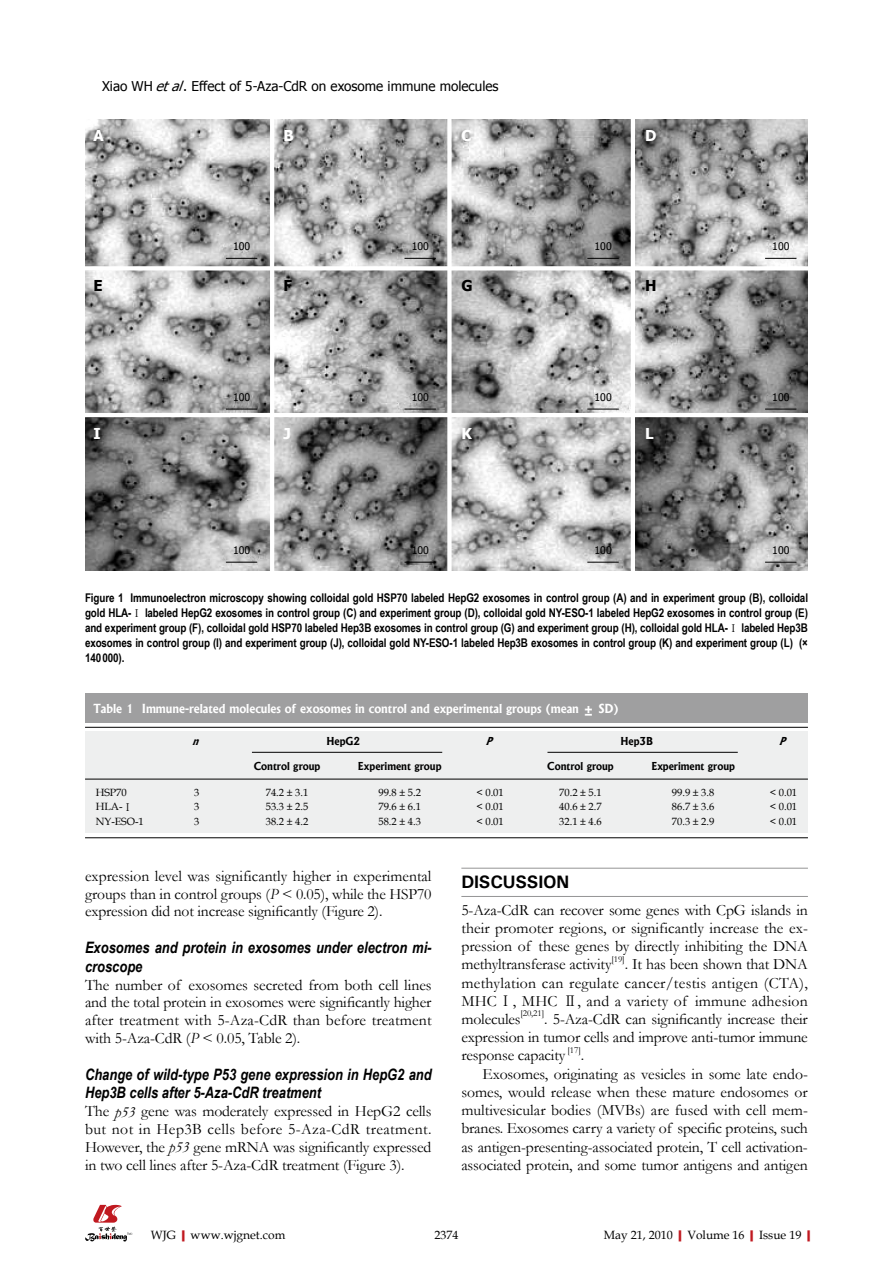
<style>
.page{position:relative;width:893px;height:1263px;background:#fff}
.page>*{position:absolute;margin:0;border:0;box-sizing:border-box;transform-origin:0 0}
.t1{font:700 18px "Univers";letter-spacing:-.01em;color:#000}
.t2{font:15.75px/17.9px "Garamond";letter-spacing:-.01em;color:#000;text-align:justify}
.t3{font:italic 700 15.75px/18.8px "Arial Narrow";color:#000}
.t4{font:700 15px "Tahoma";color:#fff}
.t5{font:700 15px "Tahoma";color:#000}
.t6{font:13.5px "Tahoma";color:#000}
.t7{font:700 12px/15px "Arial Narrow";letter-spacing:-.01em;color:#000;text-align:justify}
.t8{font:700 12px "Albertus";color:#fff}
.t9{font:12px "Book Antiqua";color:#000}
.t10{font:10.5px "Book Antiqua";color:#000}
.t11{font:700 10.5px "Albertus";color:#000}
.t12{font:10.5px "Tahoma";color:#000}
.t13{font:italic 700 10.5px "Albertus";color:#000}
.t14{font:9.15px "Garamond";letter-spacing:-.01em;color:#000}
.s1{font-style:italic}
.s2{font-family:"Koz Min Pro";font-weight:400;font-size:10.5px}
.s3{font-family:"Koz Min Pro"}
.s4{font-family:"Koz Min Pro";font-size:14.25px}
.s5{font-weight:700;color:#c01920}
</style>
<div class="page">
<svg style="left:85px;top:1205px;width:48px;height:36px"></svg>
<img style="left:85px;top:119px;width:723px;height:451px">
<hr style="left:270px;top:118px;width:4px;height:455px;background:#fff">
<div style="left:447px;top:118px;width:5px;height:455px;background:#fff"></div>
<hr style="left:631px;top:118px;width:4px;height:455px;background:#fff">
<svg style="left:85px;top:266px;width:723px;height:4px"></svg>
<hr style="left:84px;top:413px;width:725px;height:4px;background:#fff">
<hr style="left:226px;top:258px;width:31px;height:1px;background:#000">
<hr style="left:404px;top:258px;width:32px;height:1px;background:#000">
<hr style="left:587px;top:258px;width:32px;height:1px;background:#000">
<hr style="left:765px;top:258px;width:31px;height:1px;background:#000">
<hr style="left:226px;top:409px;width:31px;height:1px;background:#000">
<hr style="left:404px;top:409px;width:32px;height:1px;background:#000">
<hr style="left:587px;top:409px;width:32px;height:1px;background:#000">
<hr style="left:765px;top:409px;width:31px;height:1px;background:#000">
<hr style="left:226px;top:562px;width:31px;height:1px;background:#000">
<hr style="left:404px;top:562px;width:32px;height:1px;background:#000">
<hr style="left:587px;top:562px;width:32px;height:1px;background:#000">
<hr style="left:765px;top:562px;width:31px;height:1px;background:#000">
<hr style="left:461px;top:868px;width:347px;height:1px;background:#949495">
<hr style="left:461px;top:896px;width:347px;height:1px;background:#949495">
<div style="left:85px;top:694px;width:723px;height:29px;background:#9f9fa0"></div>
<div style="left:85px;top:732px;width:723px;height:101px;background:#eeefef"></div>
<hr style="left:85px;top:727px;width:723px;height:1px;background:#000">
<hr style="left:85px;top:779px;width:723px;height:1px;background:#000">
<hr style="left:252px;top:752px;width:190px;height:1px;background:#000">
<hr style="left:85px;top:837px;width:723px;height:1px;background:#000">
<hr style="left:547px;top:752px;width:191px;height:1px;background:#000">
<p class="t6" style="left:102px;top:77px;width:398px">Xiao WH <span class="s1">etal</span>. Effect of 5-Aza-CdR on exosome immune molecules</p>
<p class="t4" style="left:94px;top:125px;width:12px">A</p>
<p class="t4" style="left:283px;top:125px;width:12px">B</p>
<p class="t4" style="left:461px;top:125px;width:12px">C</p>
<p class="t4" style="left:645px;top:125px;width:13px">D</p>
<p class="t12" style="left:233px;top:240px;width:19px">100</p>
<p class="t12" style="left:412px;top:240px;width:19px">100</p>
<p class="t12" style="left:595px;top:240px;width:19px">100</p>
<p class="t12" style="left:772px;top:240px;width:19px">100</p>
<p class="t5" style="left:94px;top:275px;width:11px">E</p>
<p class="t5" style="left:283px;top:275px;width:10px">F</p>
<p class="t5" style="left:461px;top:275px;width:13px">G</p>
<p class="t5" style="left:645px;top:275px;width:13px">H</p>
<p class="t12" style="left:233px;top:390px;width:19px">100</p>
<p class="t12" style="left:412px;top:390px;width:19px">100</p>
<p class="t12" style="left:595px;top:390px;width:19px">100</p>
<p class="t12" style="left:772px;top:390px;width:19px">100</p>
<p class="t4" style="left:94px;top:423px;width:9px">I</p>
<p class="t4" style="left:283px;top:423px;width:9px">J</p>
<p class="t4" style="left:461px;top:423px;width:12px">K</p>
<p class="t4" style="left:645px;top:423px;width:10px">L</p>
<p class="t12" style="left:233px;top:543px;width:19px">100</p>
<p class="t12" style="left:412px;top:543px;width:19px">100</p>
<p class="t12" style="left:595px;top:543px;width:19px">100</p>
<p class="t12" style="left:772px;top:543px;width:19px">100</p>
<p class="t7" style="left:85px;top:590px;width:725px">Figure 1 Immunoelectron microscopy showing colloidal gold HSP70 labeled HepG2 exosomes in control group (A) and in experiment group (B), colloidal gold HLA-<span class="s2">Ⅰ</span> labeled HepG2 exosomes in control group (C) and experiment group (D), colloidal gold NY-ESO-1 labeled HepG2 exosomes in control group (E) and experiment group (F), colloidal gold HSP70 labeled Hep3B exosomes in control group (G) and experiment group (H), colloidal gold HLA-<span class="s2">Ⅰ</span> labeled Hep3B exosomes in control group (I) and experiment group (J), colloidal gold NY-ESO-1 labeled Hep3B exosomes in control group (K) and experiment group (L) (× 140000).</p>
<p class="t8" style="left:94px;top:701px;width:527px">Table 1 Immune-related molecules of exosomes in control and experimental groups (mean ± SD)</p>
<p class="t13" style="left:192px;top:735px;width:12px">n</p>
<p class="t11" style="left:326px;top:735px;width:35px">HepG2</p>
<p class="t13" style="left:486px;top:735px;width:12px">P</p>
<p class="t11" style="left:620px;top:735px;width:34px">Hep3B</p>
<p class="t13" style="left:779px;top:735px;width:12px">P</p>
<p class="t11" style="left:254px;top:760px;width:68px">Control group</p>
<p class="t11" style="left:358px;top:760px;width:85px">Experiment group</p>
<p class="t11" style="left:547px;top:760px;width:68px">Control group</p>
<p class="t11" style="left:651px;top:760px;width:85px">Experiment group</p>
<p class="t10" style="left:96px;top:785px;width:33px">HSP70</p>
<p class="t10" style="left:194px;top:785px;width:7px">3</p>
<p class="t10" style="left:266px;top:785px;width:44px">74.2 ± 3.1</p>
<p class="t10" style="left:378px;top:785px;width:44px">99.8 ± 5.2</p>
<p class="t10" style="left:476px;top:785px;width:29px">&lt; 0.01</p>
<p class="t10" style="left:559px;top:785px;width:44px">70.2 ± 5.1</p>
<p class="t10" style="left:672px;top:785px;width:44px">99.9 ± 3.8</p>
<p class="t10" style="left:770px;top:785px;width:29px">&lt; 0.01</p>
<p class="t10" style="left:96px;top:799px;width:39px">HLA-<span class="s3">Ⅰ</span></p>
<p class="t10" style="left:194px;top:799px;width:7px">3</p>
<p class="t10" style="left:266px;top:799px;width:44px">53.3 ± 2.5</p>
<p class="t10" style="left:378px;top:799px;width:44px">79.6 ± 6.1</p>
<p class="t10" style="left:476px;top:799px;width:29px">&lt; 0.01</p>
<p class="t10" style="left:559px;top:799px;width:44px">40.6 ± 2.7</p>
<p class="t10" style="left:672px;top:799px;width:44px">86.7 ± 3.6</p>
<p class="t10" style="left:770px;top:799px;width:29px">&lt; 0.01</p>
<p class="t10" style="left:96px;top:814px;width:50px">NY-ESO-1</p>
<p class="t10" style="left:194px;top:814px;width:7px">3</p>
<p class="t10" style="left:266px;top:814px;width:44px">38.2 ± 4.2</p>
<p class="t10" style="left:378px;top:814px;width:44px">58.2 ± 4.3</p>
<p class="t10" style="left:476px;top:814px;width:29px">&lt; 0.01</p>
<p class="t10" style="left:559px;top:814px;width:44px">32.1 ± 4.6</p>
<p class="t10" style="left:672px;top:814px;width:44px">70.3 ± 2.9</p>
<p class="t10" style="left:770px;top:814px;width:29px">&lt; 0.01</p>
<p class="t2" style="left:85px;top:866px;width:348px">expression level was significantly higher in experimental groups than in control groups (<span class="s1">P</span> &lt; 0.05), while the HSP70 expression did not increase significantly (Figure 2).</p>
<p class="t3" style="left:85px;top:937px;width:348px">Exosomes and protein in exosomes under electron mi&shy;croscope</p>
<p class="t2" style="left:85px;top:975px;width:348px">The number of exosomes secreted from both cell lines and the total protein in exosomes were significantly higher after treatment with 5-Aza-CdR than before treatment with 5-Aza-CdR (<span class="s1">P</span> &lt; 0.05, Table 2).</p>
<p class="t3" style="left:85px;top:1064px;width:348px">Change of wild-type P53 gene expression in HepG2 and<br>Hep3B cells after 5-Aza-CdR treatment</p>
<p class="t2" style="left:85px;top:1102px;width:348px">The <span class="s1">p53</span> gene was moderately expressed in HepG2 cells but not in Hep3B cells before 5-Aza-CdR treatment.<br>However, the <span class="s1">p53</span> gene mRNA was significantly expressed in two cell lines after 5-Aza-CdR treatment (Figure 3).</p>
<p class="t1" style="left:461px;top:871px;width:110px">DISCUSSION</p>
<p class="t2" style="left:461px;top:900px;width:348px;line-height:18.3px">5-Aza-CdR can recover some genes with CpG islands in their promoter regions, or significantly increase the ex&shy;pression of these genes by directly inhibiting the DNA methyltransferase activity</p>
<p class="t14" style="left:611px;top:953px;width:15px">[19]</p>
<p class="t2" style="left:461px;top:955px;width:348px;text-indent:163px">. It has been shown that DNA methylation can regulate cancer/testis antigen (CTA), MHC<span class="s4">Ⅰ</span>, MHC <span class="s4">Ⅱ</span>, and a variety of immune adhesion molecules</p>
<p class="t14" style="left:520px;top:1007px;width:25px">[20,21]</p>
<p class="t2" style="left:461px;top:1009px;width:348px;line-height:18.3px;text-indent:83px">. 5-Aza-CdR can significantly increase their expression in tumor cells and improve anti-tumor immune response capacity</p>
<p class="t14" style="left:567px;top:1044px;width:15px">[17]</p>
<p class="t2" style="left:581px;top:1046px;width:5px">.</p>
<p class="t2" style="left:483px;top:1064px;width:327px">Exosomes, originating as vesicles in some late endo-</p>
<p class="t2" style="left:461px;top:1082px;width:348px">somes, would release when these mature endosomes or</p>
<p class="t2" style="left:461px;top:1101px;width:348px">multivesicular bodies (MVBs) are fused with cell mem-</p>
<p class="t2" style="left:461px;top:1119px;width:348px">branes. Exosomes carry a variety of specific proteins, such</p>
<p class="t2" style="left:461px;top:1137px;width:348px">as antigen-presenting-associated protein, T cell activation-</p>
<p class="t2" style="left:461px;top:1155px;width:348px">associated protein, and some tumor antigens and antigen</p>
<p class="t9" style="left:151px;top:1226px;width:136px">WJG<span class="s5">|</span>www.wjgnet.com</p>
<p class="t9" style="left:434px;top:1226px;width:25px">2374</p>
<p class="t9" style="left:604px;top:1226px;width:214px">May 21, 2010<span class="s5">|</span>Volume 16<span class="s5">|</span>Issue 19<span class="s5">|</span></p>
</div>
